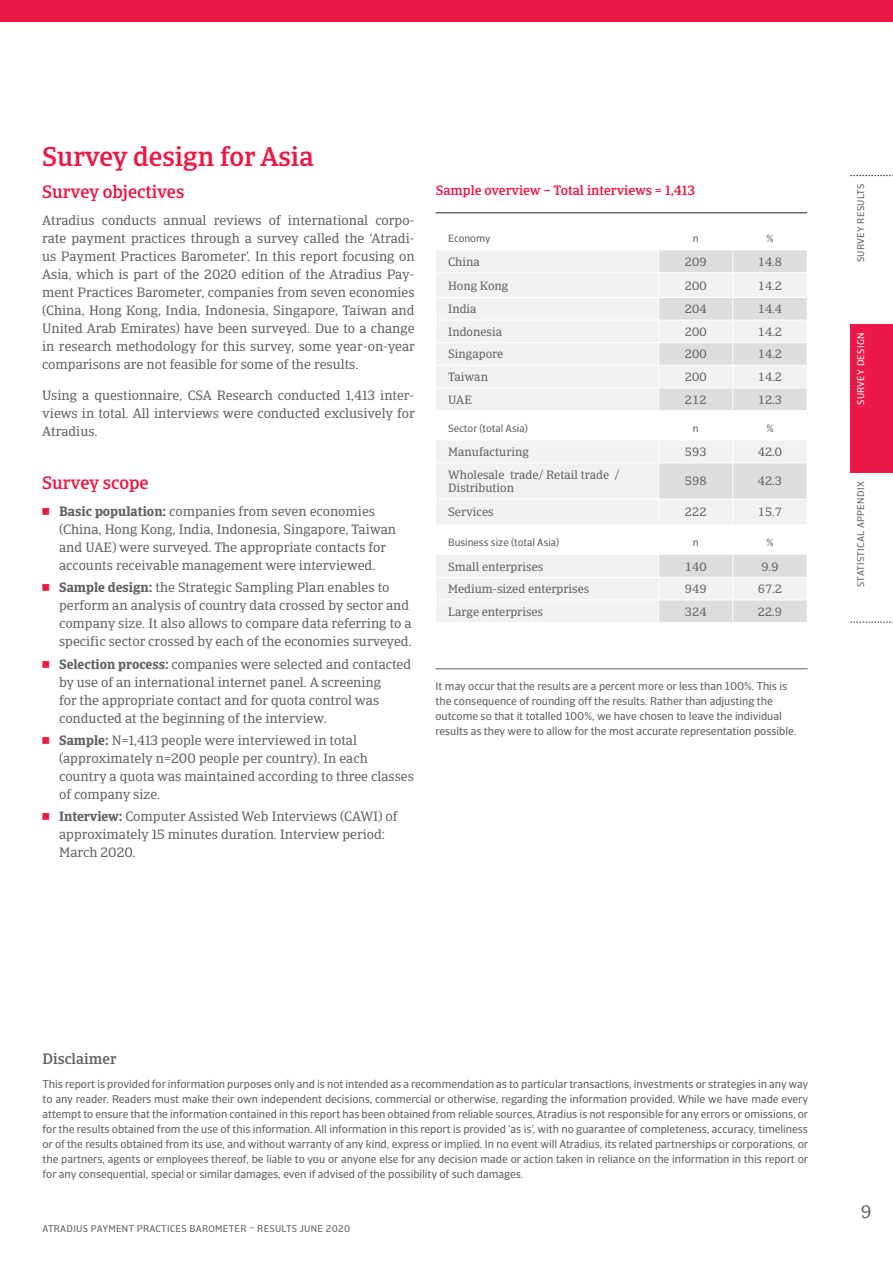
<style>
.page{position:relative;width:893px;height:1263px;background:#fff}
.page>*{position:absolute;margin:0;border:0;box-sizing:border-box;transform-origin:0 0}
.headline_h2{font:500 27px "Catalana";color:#ed1845}
.headline_h3{font:500 18px "Catalana";color:#ed1845}
.t1{font:18px "Catalana";color:#636366}
.text_tableofcontent{font:500 15px "Catalana";color:#636366}
.body{font:13.5px/18px "Catalana";color:#636366}
.subhead_im_text{font:500 13.5px "Catalana";color:#ed1845}
.ta_data_8_5pt_table{font:12px/13.5px "Catalana";color:#636366}
.ta_center{font:12px "Catalana";color:#636366}
.disclaimer{font:11.25px/15px "Catalana Sans";color:#636366;text-align:justify}
.body-2{font:11.25px/15px "Catalana Sans";color:#636366}
.ta_header{font:10.5px "Catalana Sans";color:#636366}
.t2{font:9.75px "Catalana Sans";letter-spacing:.03em;color:#636366}
.t3{font:9.75px "Catalana Sans";letter-spacing:.03em;color:#fff}
.s1{font-family:"Universal Newswith Comm Pi";color:#ed1845}
.s2{font-weight:700}
</style>
<div class="page">
<div style="left:0;top:0;width:893px;height:21px;background:#ed1845"></div>
<div style="left:850px;top:324px;width:43px;height:149px;background:#ed1845"></div>
<svg style="left:850px;top:175px;width:43px;height:1px"></svg>
<svg style="left:850px;top:622px;width:43px;height:1px"></svg>
<svg style="left:436px;top:440px;width:222px;height:182px;fill:#f0f1f2"></svg>
<svg style="left:659px;top:440px;width:148px;height:182px;fill:#dcdddf"></svg>
<hr style="left:435px;top:213px;width:224px;height:1px;background:#231f20">
<hr style="left:659px;top:213px;width:74px;height:1px;background:#231f20">
<hr style="left:733px;top:213px;width:74px;height:1px;background:#231f20">
<svg style="left:732px;top:440px;width:1px;height:22px"></svg>
<hr style="left:435px;top:462px;width:224px;height:1px;background:#fff">
<hr style="left:659px;top:462px;width:74px;height:1px;background:#fff">
<svg style="left:436px;top:250px;width:371px;height:160px"></svg>
<hr style="left:733px;top:462px;width:74px;height:1px;background:#fff">
<hr style="left:732px;top:463px;width:1px;height:36px;background:#fff">
<hr style="left:659px;top:272px;width:74px;height:1px;background:#fff">
<hr style="left:733px;top:272px;width:74px;height:1px;background:#fff">
<svg style="left:436px;top:499px;width:371px;height:34px"></svg>
<hr style="left:435px;top:577px;width:224px;height:1px;background:#fff">
<hr style="left:659px;top:577px;width:74px;height:1px;background:#fff">
<hr style="left:733px;top:577px;width:74px;height:1px;background:#fff">
<hr style="left:435px;top:600px;width:224px;height:1px;background:#fff">
<hr style="left:659px;top:600px;width:74px;height:1px;background:#fff">
<hr style="left:733px;top:600px;width:74px;height:1px;background:#fff">
<svg style="left:732px;top:555px;width:1px;height:67px"></svg>
<hr style="left:435px;top:668px;width:372px;height:1px;background:#636366">
<p class="headline_h2" style="left:42px;top:140px;width:273px">Survey design for Asia</p>
<p class="headline_h3" style="left:42px;top:181px;width:144px">Survey objectives</p>
<p class="body" style="left:42px;top:211px;width:374px;text-align:justify">Atradius conducts annual reviews of international corpo&shy;rate payment practices through a survey called the ‘Atradi&shy;us Payment Practices Barometer’. In this report focusing on Asia, which is part of the 2020 edition of the Atradius Pay&shy;ment Practices Barometer, companies from seven economies (China, Hong Kong, India, Indonesia, Singapore, Taiwan and United Arab Emirates) have been surveyed. Due to a change in research methodology for this survey, some year-on-year comparisons are not feasible for some of the results.</p>
<p class="body" style="left:42px;top:386px;width:374px;text-align:justify">Using a questionnaire, CSA Research conducted 1,413 inter&shy;views in total. All interviews were conducted exclusively for Atradius.</p>
<p class="headline_h3" style="left:42px;top:472px;width:108px">Survey scope</p>
<p class="body" style="left:59px;top:502px;width:338px;text-indent:-17px"><span class="s1">7</span> <span class="s2">Basic population:</span> companies from seven economies (China, Hong Kong, India, Indonesia, Singapore, Taiwan and UAE) were surveyed. The appropriate contacts for accounts receivable management were interviewed.</p>
<p class="body" style="left:59px;top:579px;width:354px;text-indent:-17px"><span class="s1">7</span> <span class="s2">Sample design:</span> the Strategic Sampling Plan enables to perform an analysis of country data crossed by sector and company size. It also allows to compare data referring to a specific sector crossed by each of the economies surveyed.</p>
<p class="body" style="left:59px;top:655px;width:354px;text-indent:-17px"><span class="s1">7</span> <span class="s2">Selection process:</span> companies were selected and contacted by use of an international internet panel. A screening<br>for the appropriate contact and for quota control was conducted at the beginning of the interview.</p>
<p class="body" style="left:59px;top:731px;width:356px;text-indent:-17px"><span class="s1">7</span> <span class="s2">Sample:</span> N=1,413 people were interviewed in total (approximately n=200 people per country). In each country a quota was maintained according to three classes of company size.</p>
<p class="body" style="left:59px;top:807px;width:340px;text-indent:-17px"><span class="s1">7</span> <span class="s2">Interview:</span> Computer Assisted Web Interviews (CAWI) of approximately 15 minutes duration. Interview period:<br>March 2020.</p>
<p class="subhead_im_text" style="left:436px;top:183px;width:261px">Sample overview – Total interviews = 1,413</p>
<p class="ta_header" style="left:448px;top:232px;width:44px">Economy</p>
<p class="ta_header" style="left:693px;top:232px;width:7px">n</p>
<p class="ta_header" style="left:766px;top:232px;width:9px">%</p>
<p class="ta_data_8_5pt_table" style="left:448px;top:255px;width:33px">China</p>
<p class="ta_center" style="left:685px;top:255px;width:23px">209</p>
<p class="ta_center" style="left:758px;top:255px;width:26px">14.8</p>
<p class="ta_data_8_5pt_table" style="left:448px;top:279px;width:62px">Hong Kong</p>
<p class="ta_center" style="left:685px;top:278px;width:23px">200</p>
<p class="ta_center" style="left:758px;top:278px;width:26px">14.2</p>
<p class="ta_data_8_5pt_table" style="left:448px;top:302px;width:30px">India</p>
<p class="ta_center" style="left:685px;top:302px;width:23px">204</p>
<p class="ta_center" style="left:758px;top:302px;width:26px">14.4</p>
<p class="ta_data_8_5pt_table" style="left:448px;top:325px;width:55px">Indonesia</p>
<p class="ta_center" style="left:685px;top:325px;width:23px">200</p>
<p class="ta_center" style="left:758px;top:325px;width:26px">14.2</p>
<p class="ta_data_8_5pt_table" style="left:448px;top:348px;width:57px">Singapore</p>
<p class="ta_center" style="left:685px;top:347px;width:23px">200</p>
<p class="ta_center" style="left:758px;top:347px;width:26px">14.2</p>
<p class="ta_data_8_5pt_table" style="left:448px;top:370px;width:41px">Taiwan</p>
<p class="ta_center" style="left:685px;top:370px;width:23px">200</p>
<p class="ta_center" style="left:758px;top:370px;width:26px">14.2</p>
<p class="ta_data_8_5pt_table" style="left:448px;top:393px;width:25px">UAE</p>
<p class="ta_center" style="left:685px;top:392px;width:23px">212</p>
<p class="ta_center" style="left:758px;top:392px;width:26px">12.3</p>
<p class="ta_header" style="left:448px;top:422px;width:81px">Sector (total Asia)</p>
<p class="ta_header" style="left:693px;top:422px;width:7px">n</p>
<p class="ta_header" style="left:766px;top:422px;width:9px">%</p>
<p class="ta_data_8_5pt_table" style="left:448px;top:445px;width:82px">Manufacturing</p>
<p class="ta_center" style="left:685px;top:445px;width:23px">593</p>
<p class="ta_center" style="left:758px;top:445px;width:26px">42.0</p>
<p class="ta_data_8_5pt_table" style="left:448px;top:468px;width:173px">Wholesale trade/ Retail trade /<br>Distribution</p>
<p class="ta_center" style="left:685px;top:474px;width:23px">598</p>
<p class="ta_center" style="left:758px;top:474px;width:26px">42.3</p>
<p class="ta_data_8_5pt_table" style="left:448px;top:506px;width:47px">Services</p>
<p class="ta_center" style="left:685px;top:505px;width:23px">222</p>
<p class="ta_center" style="left:758px;top:505px;width:26px">15.7</p>
<p class="ta_header" style="left:448px;top:536px;width:113px">Business size (total Asia)</p>
<p class="ta_header" style="left:693px;top:536px;width:7px">n</p>
<p class="ta_header" style="left:766px;top:536px;width:9px">%</p>
<p class="ta_data_8_5pt_table" style="left:448px;top:560px;width:97px">Small enterprises</p>
<p class="ta_center" style="left:685px;top:559px;width:23px">140</p>
<p class="ta_center" style="left:761px;top:559px;width:19px">9.9</p>
<p class="ta_data_8_5pt_table" style="left:448px;top:582px;width:143px">Medium-sized enterprises</p>
<p class="ta_center" style="left:685px;top:582px;width:23px">949</p>
<p class="ta_center" style="left:758px;top:582px;width:26px">67.2</p>
<p class="ta_data_8_5pt_table" style="left:448px;top:605px;width:96px">Large enterprises</p>
<p class="ta_center" style="left:685px;top:604px;width:23px">324</p>
<p class="ta_center" style="left:758px;top:604px;width:26px">22.9</p>
<p class="body-2" style="left:435px;top:679px;width:362px">It may occur that the results are a percent more or less than 100%. This is the consequence of rounding off the results. Rather than adjusting the outcome so that it totalled 100%, we have chosen to leave the individual results as they were to allow for the most accurate representation possible.</p>
<p class="t2" style="left:855px;top:262px;width:80px;rotate:-90deg">SURVEY RESULTS</p>
<p class="t3" style="left:855px;top:405px;width:74px;rotate:-90deg">SURVEY DESIGN</p>
<p class="t2" style="left:855px;top:587px;width:107px;rotate:-90deg">STATISTICAL APPENDIX</p>
<p class="text_tableofcontent" style="left:43px;top:1050px;width:75px">Disclaimer</p>
<p class="disclaimer" style="left:43px;top:1076px;width:767px">This report is provided for information purposes only and is not intended as a recommendation as to particular transactions, investments or strategies in any way to any reader. Readers must make their own independent decisions, commercial or otherwise, regarding the information provided. While we have made every attempt to ensure that the information contained in this report has been obtained from reliable sources, Atradius is not responsible for any errors or omissions, or for the results obtained from the use of this information. All information in this report is provided ‘as is’, with no guarantee of completeness, accuracy, timeliness or of the results obtained from its use, and without warranty of any kind, express or implied. In no event will Atradius, its related partnerships or corporations, or the partners, agents or employees thereof, be liable to you or anyone else for any decision made or action taken in reliance on the information in this report or for any consequential, special or similar damages, even if advised of the possibility of such damages.</p>
<p class="t2" style="left:43px;top:1223px;width:309px">ATRADIUS PAYMENT PRACTICES BAROMETER – RESULTS JUNE 2020</p>
<h2 class="t1" style="left:861px;top:1201px;width:12px">9</h2>
</div>
